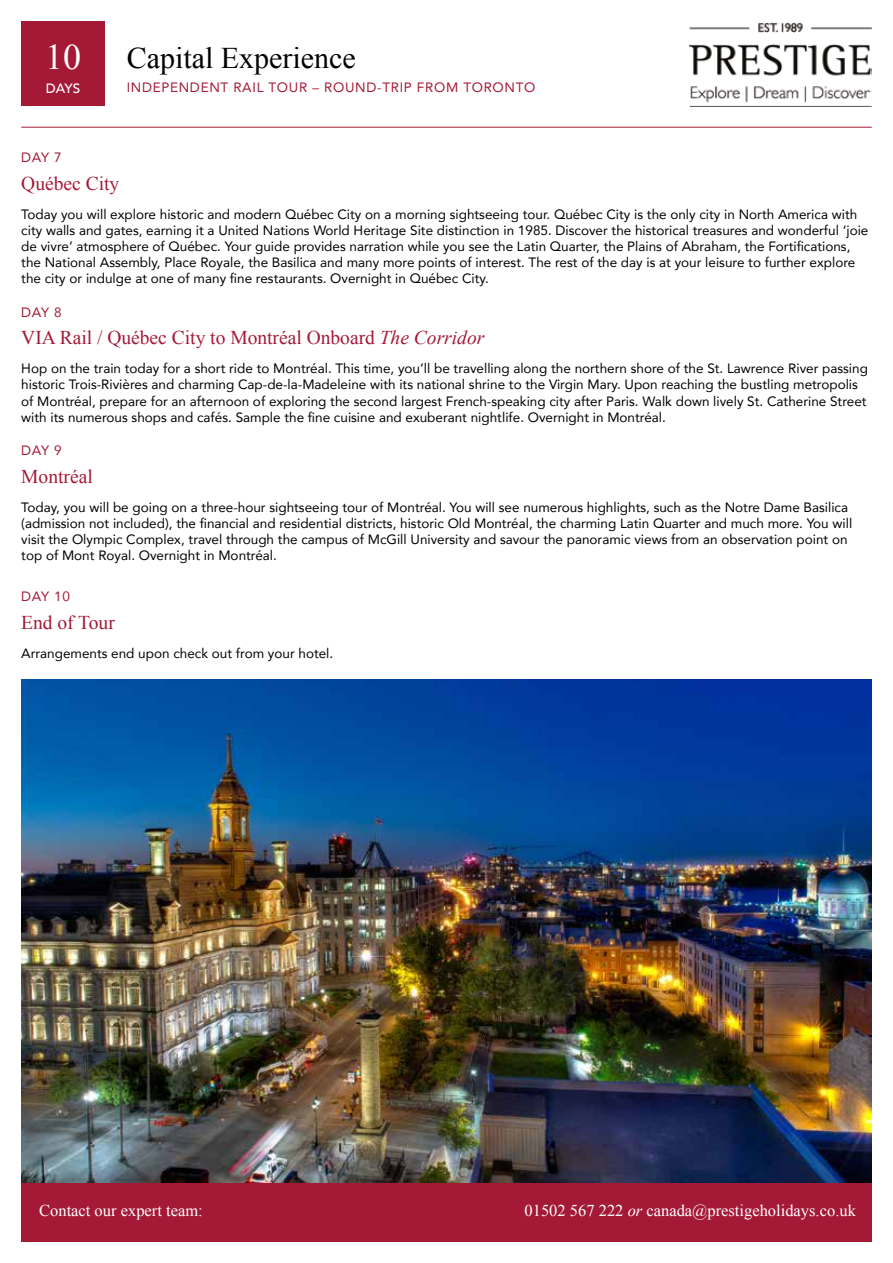
<style>
.page{position:relative;width:893px;height:1263px;background:#fff}
.page>*{position:absolute;margin:0;border:0;box-sizing:border-box;transform-origin:0 0}
.t1{font:36px "Times New Roman";color:#fff}
.t2{font:30px "Times New Roman";color:#000}
.Heading_Trip{font:19.5px "Times New Roman";color:#a41936}
.Body_Text_Contact{font:16.5px "Times New Roman";color:#fff}
.Body_Text{font:13.5px/16.2px "Avenir";color:#000}
.Heading_Day{font:13.5px "Avenir";letter-spacing:.05em;color:#a41936}
.t3{font:500 13.5px "Avenir";color:#fff}
.s1{font-style:italic}
</style>
<div class="page">
<img style="left:690px;top:22px;width:182px;height:85px">
<div style="left:21px;top:21px;width:84px;height:85px;background:#a41936"></div>
<img style="left:21px;top:680px;width:851px;height:503px">
<div style="left:21px;top:1183px;width:851px;height:59px;background:#a41936"></div>
<hr style="left:21px;top:127px;width:851px;height:1px;background:#a41936">
<h1 class="t1" style="left:45px;top:33px;width:37px">10</h1>
<p class="t3" style="left:46px;top:76px;width:36px">DAYS</p>
<h2 class="t2" style="left:127px;top:37px;width:231px">Capital Experience</h2>
<p class="Heading_Day" style="left:127px;top:77px;width:410px">INDEPENDENT RAIL TOUR – ROUND-TRIP FROM TORONTO</p>
<p class="Heading_Day" style="left:21px;top:146px;width:42px">DAY 7</p>
<p class="Heading_Trip" style="left:21px;top:170px;width:100px">Québec City</p>
<p class="Body_Text" style="left:21px;top:205px;width:849px">Today you will explore historic and modern Québec City on a morning sightseeing tour. Québec City is the only city in North America with city walls and gates, earning it a United Nations World Heritage Site distinction in 1985. Discover the historical treasures and wonderful ‘joie de vivre’ atmosphere of Québec. Your guide provides narration while you see the Latin Quarter, the Plains of Abraham, the Fortifications, the National Assembly, Place Royale, the Basilica and many more points of interest. The rest of the day is at your leisure to further explore the city or indulge at one of many fine restaurants. Overnight in Québec City.</p>
<p class="Heading_Day" style="left:21px;top:301px;width:42px">DAY 8</p>
<p class="Heading_Trip" style="left:21px;top:325px;width:465px">VIA Rail / Québec City to Montréal Onboard <span class="s1">The Corridor</span></p>
<p class="Body_Text" style="left:21px;top:360px;width:848px">Hop on the train today for a short ride to Montréal. This time, you’ll be travelling along the northern shore of the St. Lawrence River passing historic Trois-Rivières and charming Cap-de-la-Madeleine with its national shrine to the Virgin Mary. Upon reaching the bustling metropolis of Montréal, prepare for an afternoon of exploring the second largest French-speaking city after Paris. Walk down lively St. Catherine Street with its numerous shops and cafés. Sample the fine cuisine and exuberant nightlife. Overnight in Montréal.</p>
<p class="Heading_Day" style="left:21px;top:439px;width:42px">DAY 9</p>
<p class="Heading_Trip" style="left:21px;top:463px;width:73px">Montréal</p>
<p class="Body_Text" style="left:21px;top:498px;width:832px">Today, you will be going on a three-hour sightseeing tour of Montréal. You will see numerous highlights, such as the Notre Dame Basilica (admission not included), the financial and residential districts, historic Old Montréal, the charming Latin Quarter and much more. You will visit the Olympic Complex, travel through the campus of McGill University and savour the panoramic views from an observation point on top of Mont Royal. Overnight in Montréal.</p>
<p class="Heading_Day" style="left:21px;top:586px;width:50px">DAY 10</p>
<p class="Heading_Trip" style="left:21px;top:609px;width:95px">End of Tour</p>
<p class="Body_Text" style="left:21px;top:645px;width:313px">Arrangements end upon check out from your hotel.</p>
<p class="Body_Text_Contact" style="left:39px;top:1200px;width:165px">Contact our expert team:</p>
<p class="Body_Text_Contact" style="left:525px;top:1200px;width:333px">01502 567 222 <span class="s1">or</span> canada@prestigeholidays.co.uk</p>
</div>
